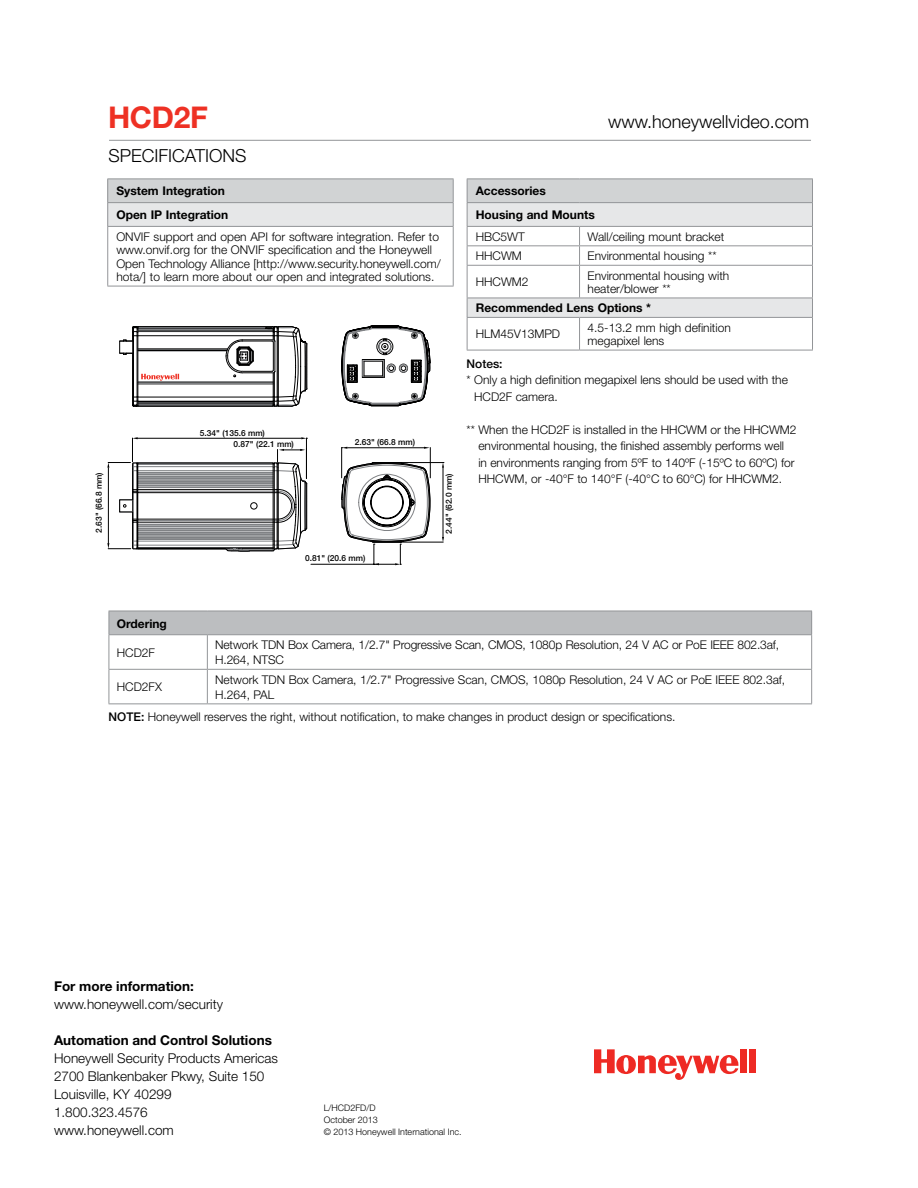
<style>
.page{position:relative;width:918px;height:1188px;background:#fff}
.page>*{position:absolute;margin:0;border:0;box-sizing:border-box;transform-origin:0 0}
.t1{font:700 30px "Helvetica Neue";letter-spacing:-.01em;color:#ee3124}
.t2{font:300 18px "Helvetica Neue";color:#000}
.t3{font:300 13.5px/18px "Helvetica Neue";color:#000}
.t4{font:700 13.5px "Helvetica Neue";color:#000}
.t5{font:300 12px/13.5px "Helvetica Neue";color:#000}
.t6{font:700 12px/23.7px "Helvetica Neue";color:#000}
.t7{font:500 12px "Helvetica Neue";color:#000}
.t8{font:300 9px/12px "Helvetica Neue";color:#000}
.t9{font:500 8.4px/11.4px "Helvetica Neue";color:#000}
.s1{font-weight:500}
</style>
<div class="page">
<div style="left:108px;top:179px;width:345px;height:24px;background:#d1d3d4"></div>
<div style="left:108px;top:203px;width:345px;height:23px;background:#e6e7e8"></div>
<hr style="left:107px;top:227px;width:1px;height:59px;background:#939598">
<hr style="left:453px;top:227px;width:1px;height:59px;background:#939598">
<hr style="left:107px;top:286px;width:347px;height:1px;background:#939598">
<hr style="left:107px;top:178px;width:347px;height:1px;background:#939598">
<hr style="left:107px;top:202px;width:347px;height:1px;background:#939598">
<svg style="left:107px;top:179px;width:1px;height:47px"></svg>
<svg style="left:453px;top:179px;width:1px;height:47px"></svg>
<hr style="left:107px;top:226px;width:347px;height:1px;background:#939598">
<hr style="left:467px;top:178px;width:113px;height:1px;background:#939598">
<hr style="left:580px;top:178px;width:233px;height:1px;background:#939598">
<svg style="left:467px;top:179px;width:346px;height:138px"></svg>
<hr style="left:467px;top:317px;width:113px;height:1px;background:#939598">
<hr style="left:467px;top:318px;width:1px;height:32px;background:#939598">
<hr style="left:580px;top:317px;width:233px;height:1px;background:#939598">
<hr style="left:579px;top:318px;width:1px;height:32px;background:#939598">
<hr style="left:812px;top:318px;width:1px;height:32px;background:#939598">
<hr style="left:467px;top:350px;width:113px;height:1px;background:#939598">
<hr style="left:580px;top:350px;width:233px;height:1px;background:#939598">
<div style="left:109px;top:611px;width:703px;height:24px;background:#bcbec0"></div>
<svg style="left:110px;top:635px;width:701px;height:68px"></svg>
<svg style="left:811px;top:612px;width:1px;height:22px"></svg>
<svg style="left:109px;top:612px;width:1px;height:22px"></svg>
<hr style="left:109px;top:611px;width:98px;height:1px;background:#939598">
<hr style="left:207px;top:611px;width:605px;height:1px;background:#939598">
<hr style="left:109px;top:635px;width:1px;height:34px;background:#939598">
<hr style="left:207px;top:635px;width:1px;height:34px;background:#939598">
<hr style="left:811px;top:635px;width:1px;height:34px;background:#939598">
<hr style="left:109px;top:670px;width:1px;height:33px;background:#939598">
<hr style="left:207px;top:670px;width:1px;height:33px;background:#939598">
<hr style="left:811px;top:670px;width:1px;height:33px;background:#939598">
<hr style="left:109px;top:634px;width:98px;height:1px;background:#939598">
<hr style="left:207px;top:634px;width:605px;height:1px;background:#939598">
<hr style="left:109px;top:669px;width:98px;height:1px;background:#939598">
<hr style="left:207px;top:669px;width:605px;height:1px;background:#939598">
<hr style="left:109px;top:703px;width:98px;height:1px;background:#939598">
<hr style="left:207px;top:703px;width:605px;height:1px;background:#939598">
<div style="left:740px;top:1050px;width:7px;height:23px;background:#ee2a24"></div>
<div style="left:749px;top:1050px;width:7px;height:23px;background:#ee2a24"></div>
<svg style="left:594px;top:1050px;width:145px;height:30px"></svg>
<hr style="left:109px;top:140px;width:702px;height:1px;background:#939598">
<hr style="left:401px;top:542px;width:42px;height:1px;background:#000">
<hr style="left:401px;top:462px;width:42px;height:1px;background:#000">
<hr style="left:443px;top:468px;width:1px;height:69px;background:#000">
<hr style="left:311px;top:564px;width:85px;height:1px;background:#000">
<hr style="left:341px;top:448px;width:1px;height:30px;background:#000">
<hr style="left:430px;top:448px;width:1px;height:30px;background:#000">
<hr style="left:347px;top:448px;width:77px;height:1px;background:#000">
<svg style="left:341px;top:462px;width:90px;height:103px"></svg>
<svg style="left:341px;top:326px;width:90px;height:80px"></svg>
<svg style="left:119px;top:326px;width:188px;height:81px"></svg>
<svg style="left:107px;top:437px;width:201px;height:115px"></svg>
<h1 class="t1" style="left:108px;top:99px;width:101px">HCD2F</h1>
<h2 class="t2" style="left:608px;top:111px;width:203px">www.honeywellvideo.com</h2>
<h2 class="t2" style="left:109px;top:144px;width:139px">SPECIFICATIONS</h2>
<p class="t6" style="left:116px;top:179px;width:113px">System Integration<br>Open IP Integration</p>
<p class="t5" style="left:116px;top:229px;width:326px">ONVIF support and open API for software integration. Refer to www.onvif.org for the ONVIF specification and the Honeywell Open Technology Alliance [http://www.security.honeywell.com/ hota/] to learn more about our open and integrated solutions.</p>
<p class="t9" style="left:93px;top:533px;width:62px;rotate:-90deg">2.63" (66.8 mm)</p>
<p class="t9" style="left:234px;top:427px;width:62px;text-indent:-34px">5.34" (135.6 mm)<br>0.87" (22.1 mm)</p>
<p class="t9" style="left:355px;top:436px;width:62px">2.63" (66.8 mm)</p>
<p class="t9" style="left:305px;top:552px;width:62px">0.81" (20.6 mm)</p>
<p class="t9" style="left:443px;top:534px;width:62px;rotate:-90deg">2.44" (62.0 mm)</p>
<p class="t6" style="left:476px;top:179px;width:121px">Accessories<br>Housing and Mounts</p>
<p class="t5" style="left:476px;top:230px;width:51px">HBC5WT</p>
<p class="t5" style="left:588px;top:230px;width:138px">Wall/ceiling mount bracket</p>
<p class="t5" style="left:476px;top:249px;width:48px">HHCWM</p>
<p class="t5" style="left:588px;top:249px;width:131px">Environmental housing **</p>
<p class="t5" style="left:476px;top:275px;width:54px">HHCWM2</p>
<p class="t5" style="left:588px;top:268px;width:143px">Environmental housing with heater/blower **</p>
<p class="t6" style="left:476px;top:296px;width:177px">Recommended Lens Options *</p>
<p class="t5" style="left:476px;top:327px;width:86px">HLM45V13MPD</p>
<p class="t5" style="left:588px;top:320px;width:145px">4.5-13.2 mm high definition megapixel lens</p>
<p class="t7" style="left:467px;top:357px;width:38px">Notes:</p>
<p class="t5" style="left:474px;top:372px;width:315px;line-height:16.5px;text-indent:-8px">* Only a high definition megapixel lens should be used with the<br>HCD2F camera.</p>
<p class="t5" style="left:478px;top:421px;width:320px;line-height:16.5px;text-indent:-12px">** When the HCD2F is installed in the HHCWM or the HHCWM2 environmental housing, the finished assembly performs well<br>in environments ranging from 5ºF to 140ºF (-15ºC to 60ºC) for HHCWM, or -40°F to 140°F (-40°C to 60°C) for HHCWM2.</p>
<p class="t6" style="left:117px;top:611px;width:52px">Ordering</p>
<p class="t5" style="left:117px;top:645px;width:40px">HCD2F</p>
<p class="t5" style="left:215px;top:637px;width:566px;line-height:15px">Network TDN Box Camera, 1/2.7" Progressive Scan, CMOS, 1080p Resolution, 24 V AC or PoE IEEE 802.3af,<br>H.264, NTSC</p>
<p class="t5" style="left:117px;top:680px;width:47px">HCD2FX</p>
<p class="t5" style="left:215px;top:672px;width:572px;line-height:15px">Network TDN Box Camera, 1/2.7" Progressive Scan, CMOS, 1080p Resolution, 24 V AC or PoE IEEE 802.3af,<br>H.264, PAL</p>
<p class="t5" style="left:109px;top:710px;width:568px"><span class="s1">NOTE:</span> Honeywell reserves the right, without notification, to make changes in product design or specifications.</p>
<p class="t4" style="left:54px;top:978px;width:141px">For more information:</p>
<p class="t3" style="left:54px;top:995px;width:171px">www.honeywell.com/security</p>
<p class="t4" style="left:54px;top:1032px;width:219px">Automation and Control Solutions</p>
<p class="t3" style="left:54px;top:1049px;width:226px">Honeywell Security Products Americas<br>2700 Blankenbaker Pkwy, Suite 150<br>Louisville, KY 40299<br>1.800.323.4576<br>www.honeywell.com</p>
<p class="t8" style="left:324px;top:1101px;width:139px">L/HCD2FD/D<br>October 2013<br>© 2013 Honeywell International Inc.</p>
</div>
